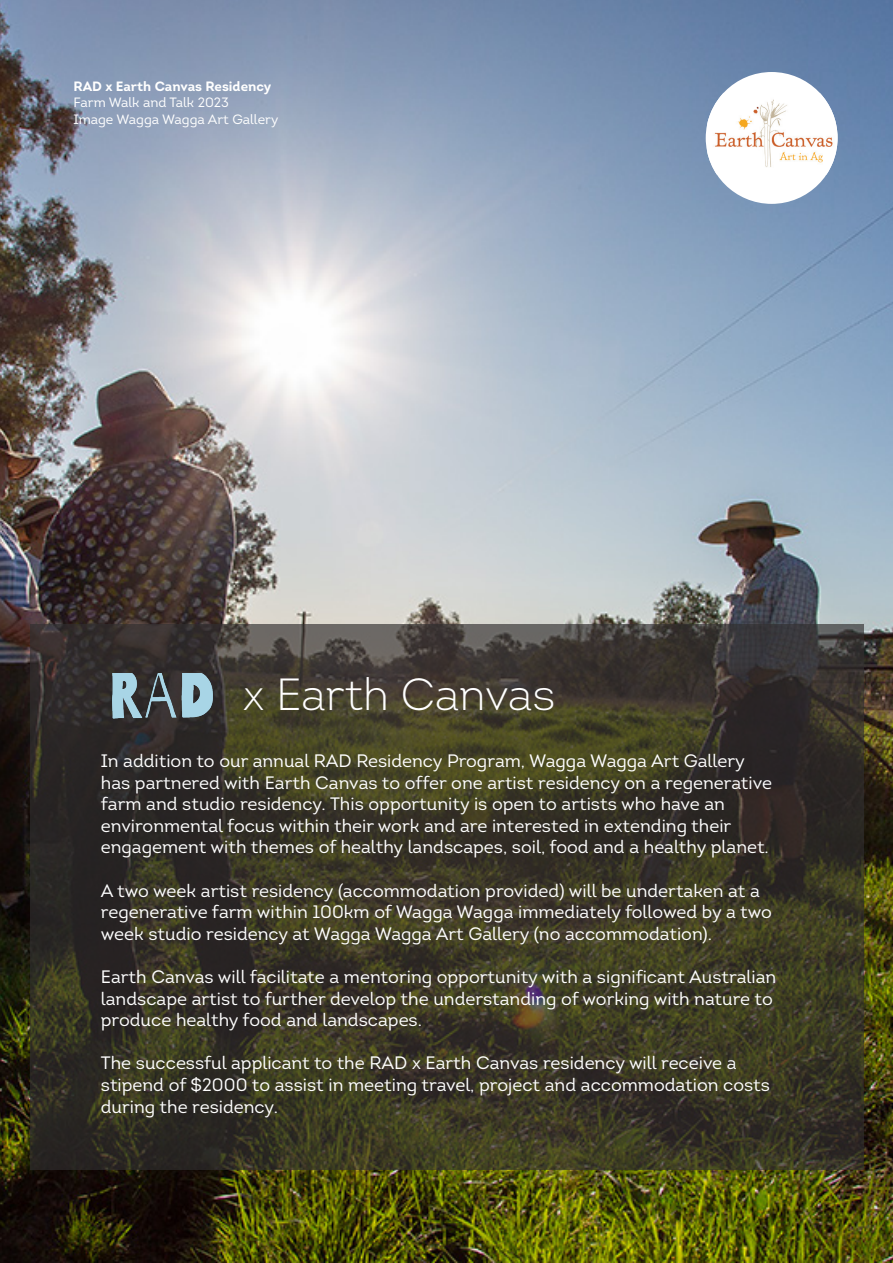
<style>
.page{position:relative;width:893px;height:1263px;background:#fff}
.page>*{position:absolute;margin:0;border:0;box-sizing:border-box;transform-origin:0 0}
.t1{font:300 45px "Intro";color:#fff}
.t2{font:18px/21.6px "Intro";color:#fff}
.t3{font:13.5px/16.2px "Intro";color:#fff}
.t4{font:700 13.5px "Intro";color:#fff}
</style>
<div class="page">
<img style="left:0;top:0;width:893px;height:1263px">
<svg style="left:31px;top:625px;width:833px;height:545px;background:#393627"></svg>
<img style="left:112px;top:673px;width:105px;height:50px">
<div style="left:706px;top:72px;width:132px;height:132px;background:#fff;border-radius:50%"></div>
<img style="left:707px;top:93px;width:131px;height:82px">
<p class="t4" style="left:74px;top:78px;width:199px">RAD x Earth Canvas Residency</p>
<p class="t3" style="left:74px;top:95px;width:206px">Farm Walk and Talk 2023<br>Image Wagga Wagga Art Gallery</p>
<p class="t1" style="left:243px;top:667px;width:314px">x Earth Canvas</p>
<p class="t2" style="left:101px;top:750px;width:673px">In addition to our annual RAD Residency Program, Wagga Wagga Art Gallery has partnered with Earth Canvas to offer one artist residency on a regenerative farm and studio residency. This opportunity is open to artists who have an environmental focus within their work and are interested in extending their engagement with themes of healthy landscapes, soil, food and a healthy planet.</p>
<p class="t2" style="left:101px;top:879px;width:672px">A two week artist residency (accommodation provided) will be undertaken at a regenerative farm within 100km of Wagga Wagga immediately followed by a two week studio residency at Wagga Wagga Art Gallery (no accommodation).</p>
<p class="t2" style="left:101px;top:966px;width:677px">Earth Canvas will facilitate a mentoring opportunity with a significant Australian landscape artist to further develop the understanding of working with nature to produce healthy food and landscapes.</p>
<p class="t2" style="left:101px;top:1052px;width:671px">The successful applicant to the RAD x Earth Canvas residency will receive a stipend of $2000 to assist in meeting travel, project and accommodation costs during the residency.</p>
</div>
